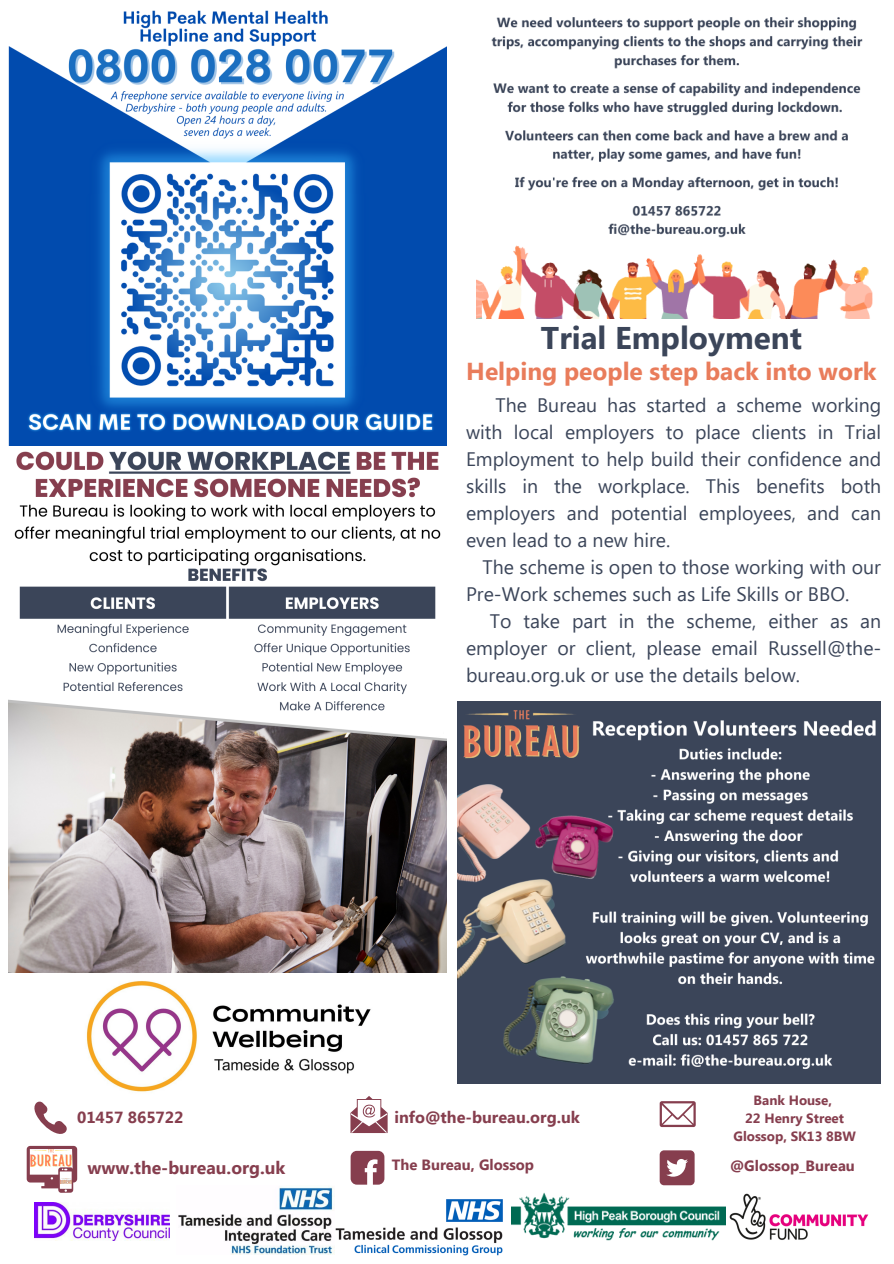
<style>
.page{position:relative;width:894px;height:1264px;background:#fff}
.page>*{position:absolute;margin:0;border:0;box-sizing:border-box;transform-origin:0 0}
.t1{font:700 31.35px "Segoe UI";color:#3b4559}
.t2{font:700 24.45px "Segoe UI";color:#e97c5b}
.t3{font:19.5px/27px "Segoe UI";color:#3b4559;text-align:justify}
.t4{font:700 17.55px "Segoe UI";color:#863e4e}
.t5{font:700 16.2px "Segoe UI";color:#863e4e}
.t6{font:700 16.05px "Segoe UI";color:#863e4e}
.t7{font:700 14.85px "Segoe UI";color:#863e4e}
.t8{font:700 13.35px "Segoe UI";color:#863e4e}
</style>
<div class="page">
<img style="left:86px;top:980px;width:285px;height:112px">
<img style="left:35px;top:1202px;width:135px;height:38px">
<img style="left:511px;top:1192px;width:214px;height:49px">
<img style="left:334px;top:1196px;width:169px;height:60px">
<img style="left:729px;top:1193px;width:140px;height:47px">
<img style="left:178px;top:1186px;width:156px;height:68px">
<svg style="left:350px;top:1096px;width:37px;height:36px"></svg>
<svg style="left:27px;top:1101px;width:50px;height:91px"></svg>
<img style="left:30px;top:1149px;width:41px;height:17px">
<svg style="left:659px;top:1101px;width:36px;height:26px"></svg>
<svg style="left:659px;top:1150px;width:35px;height:35px"></svg>
<svg style="left:350px;top:1150px;width:34px;height:34px"></svg>
<img style="left:8px;top:10px;width:438px;height:962px">
<img style="left:476px;top:17px;width:396px;height:301px">
<img style="left:457px;top:701px;width:423px;height:382px">
<svg style="left:370px;top:722px;width:74px;height:15px"></svg>
<p class="t1" style="left:541px;top:315px;width:262px">Trial Employment</p>
<p class="t2" style="left:466px;top:353px;width:411px">Helping people step back into work</p>
<p class="t3" style="left:466px;top:390px;width:416px;text-indent:30px">The Bureau has started a scheme working with local employers to place clients in Trial Employment to help build their confidence and skills in the workplace. This benefits both employers and potential employees, and can even lead to a new hire.</p>
<p class="t3" style="left:466px;top:552px;width:416px;text-indent:16px">The scheme is open to those working with our<br>Pre-Work schemes such as Life Skills or BBO.</p>
<p class="t3" style="left:466px;top:606px;width:416px;text-indent:24px">To take part in the scheme, either as an employer or client, please email Russell@the&shy;bureau.org.uk or use the details below.</p>
<p class="t8" style="left:753px;top:1090px;width:80px">Bank House,</p>
<p class="t8" style="left:745px;top:1108px;width:100px">22 Henry Street</p>
<p class="t8" style="left:733px;top:1126px;width:124px">Glossop, SK13 8BW</p>
<p class="t6" style="left:77px;top:1105px;width:108px">01457 865722</p>
<p class="t5" style="left:394px;top:1105px;width:187px">info@the-bureau.org.uk</p>
<p class="t4" style="left:87px;top:1154px;width:199px">www.the-bureau.org.uk</p>
<p class="t7" style="left:392px;top:1153px;width:144px">The Bureau, Glossop</p>
<p class="t7" style="left:730px;top:1154px;width:126px">@Glossop_Bureau</p>
</div>
